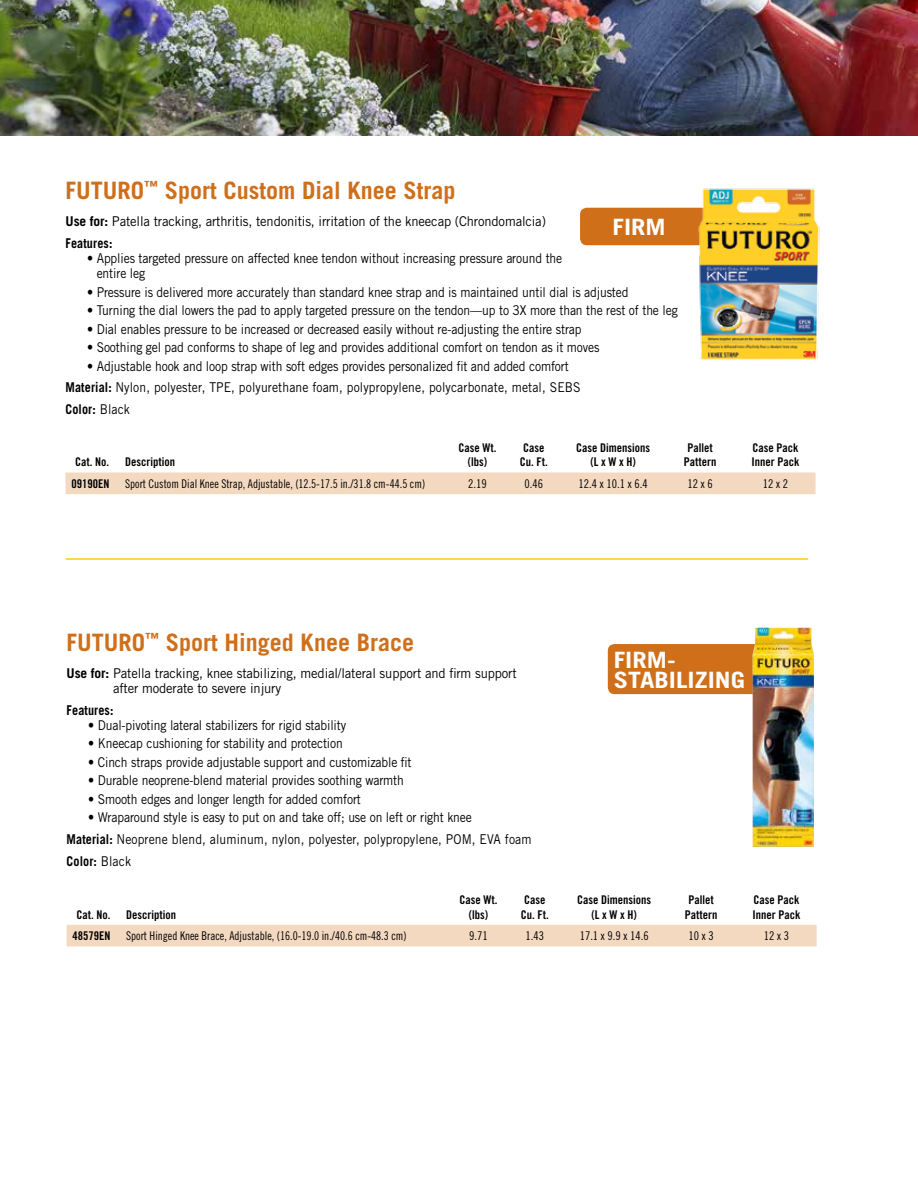
<style>
.page{position:relative;width:918px;height:1188px;background:#fff}
.page>*{position:absolute;margin:0;border:0;box-sizing:border-box;transform-origin:0 0}
.t1{font:700 24px "Trade Gothic";color:#d06f1a}
.t2{font:700 22.5px/19.5px "Trade Gothic";color:#fff;scale:1.15 1}
.t3{font:13.5px/21.8px "Trade Gothic";letter-spacing:-.01em;color:#000;scale:.9 1}
.t4{font:13.5px/21.8px "Trade Gothic";letter-spacing:-.01em;color:#000;scale:.96 1}
.t5{font:13.5px/21.8px "Trade Gothic";letter-spacing:.01em;color:#000;scale:.9 1}
.t6{font:700 13.5px "Trade Gothic";letter-spacing:.01em;color:#000;scale:.9 1}
.t7{font:12px/14.4px "Trade Gothic Bold Cond Twenty";color:#000;text-align:center}
.t8{font:12px "Trade Gothic Cond Eighteen";color:#000;scale:.95 1}
.t9{font:12px "Trade Gothic Cond Eighteen";color:#000}
.s1{font-weight:700}
</style>
<div class="page">
<div style="left:580px;top:208px;width:150px;height:37px;background:#d06f1a;border-radius:7px"></div>
<hr style="left:66px;top:558px;width:742px;height:2px;background:#ffce00">
<div style="left:66px;top:472px;width:750px;height:22px;background:#f4d9c1"></div>
<div style="left:608px;top:644px;width:168px;height:50px;background:#d06f1a;border-radius:7px"></div>
<div style="left:67px;top:925px;width:750px;height:21px;background:#f4d9c1"></div>
<img style="left:753px;top:628px;width:61px;height:219px">
<img style="left:0;top:0;width:918px;height:136px">
<img style="left:697px;top:188px;width:123px;height:172px">
<h1 class="t1" style="left:66px;top:175px;width:392px">FUTURO<sup>™</sup> Sport Custom Dial Knee Strap</h1>
<p class="t4" style="left:66px;top:210px;width:502px"><span class="s1">Use for:</span> Patella tracking, arthritis, tendonitis, irritation of the kneecap (Chrondomalcia)<br><span class="s1">Features:</span></p>
<p class="t3" style="left:97px;top:251px;width:519px;line-height:15px;text-indent:-10px">• Applies targeted pressure on affected knee tendon without increasing pressure around the entire leg</p>
<p class="t3" style="left:87px;top:281px;width:603px">• Pressure is delivered more accurately than standard knee strap and is maintained until dial is adjusted</p>
<p class="t3" style="left:87px;top:299px;width:658px">• Turning the dial lowers the pad to apply targeted pressure on the tendon—up to 3X more than the rest of the leg</p>
<p class="t3" style="left:87px;top:318px;width:551px">• Dial enables pressure to be increased or decreased easily without re-adjusting the entire strap</p>
<p class="t3" style="left:87px;top:336px;width:571px">• Soothing gel pad conforms to shape of leg and provides additional comfort on tendon as it moves</p>
<p class="t3" style="left:66px;top:355px;width:574px;text-indent:22px">• Adjustable hook and loop strap with soft edges provides personalized fit and added comfort<br><span class="s1">Material:</span> Nylon, polyester, TPE, polyurethane foam, polypropylene, polycarbonate, metal, SEBS<br><span class="s1">Color:</span> Black</p>
<h2 class="t2" style="left:613px;top:217px;width:31px">firm</h2>
<p class="t7" style="left:75px;top:455px;width:35px">Cat. No.</p>
<p class="t7" style="left:125px;top:455px;width:51px">Description</p>
<p class="t7" style="left:459px;top:441px;width:39px">Case Wt. (lbs)</p>
<p class="t7" style="left:520px;top:441px;width:29px;text-align:left">Case<br>Cu. Ft.</p>
<p class="t7" style="left:576px;top:441px;width:75px">Case Dimensions (L x W x H)</p>
<p class="t7" style="left:684px;top:441px;width:34px">Pallet<br>Pattern</p>
<p class="t7" style="left:751px;top:441px;width:49px;text-align:left">Case Pack<br>Inner Pack</p>
<p class="t7" style="left:71px;top:476px;width:39px">09190EN</p>
<p class="t8" style="left:125px;top:477px;width:317px">Sport Custom Dial Knee Strap, Adjustable, (12.5-17.5 in./31.8 cm-44.5 cm)</p>
<p class="t9" style="left:468px;top:477px;width:20px">2.19</p>
<p class="t9" style="left:525px;top:477px;width:20px">0.46</p>
<p class="t9" style="left:579px;top:477px;width:71px">12.4 x 10.1 x 6.4</p>
<p class="t9" style="left:687px;top:477px;width:27px">12 x 6</p>
<p class="t9" style="left:763px;top:477px;width:27px">12 x 2</p>
<h1 class="t1" style="left:67px;top:627px;width:349px">FUTURO<sup>™</sup> Sport Hinged Knee Brace</h1>
<p class="t4" style="left:113px;top:666px;width:422px;line-height:15px;text-indent:-46px"><span class="s1">Use for:</span> Patella tracking, knee stabilizing, medial/lateral support and firm support after moderate to severe injury</p>
<p class="t6" style="left:67px;top:702px;width:54px">Features:</p>
<p class="t3" style="left:88px;top:714px;width:288px">• Dual-pivoting lateral stabilizers for rigid stability</p>
<p class="t3" style="left:88px;top:733px;width:285px">• Kneecap cushioning for stability and protection</p>
<p class="t3" style="left:88px;top:751px;width:361px">• Cinch straps provide adjustable support and customizable fit</p>
<p class="t3" style="left:88px;top:770px;width:352px">• Durable neoprene-blend material provides soothing warmth</p>
<p class="t3" style="left:88px;top:788px;width:305px">• Smooth edges and longer length for added comfort</p>
<p class="t5" style="left:67px;top:807px;width:518px;text-indent:22px">• Wraparound style is easy to put on and take off; use on left or right knee<br><span class="s1">Material:</span> Neoprene blend, aluminum, nylon, polyester, polypropylene, pom, EVA foam<br><span class="s1">Color:</span> Black</p>
<h2 class="t2" style="left:614px;top:650px;width:116px">firm&shy;stabilizing</h2>
<p class="t7" style="left:76px;top:907px;width:35px">Cat. No.</p>
<p class="t7" style="left:126px;top:907px;width:51px">Description</p>
<p class="t7" style="left:460px;top:893px;width:39px">Case Wt. (lbs)</p>
<p class="t7" style="left:521px;top:893px;width:29px;text-align:left">Case<br>Cu. Ft.</p>
<p class="t7" style="left:577px;top:893px;width:75px">Case Dimensions (L x W x H)</p>
<p class="t7" style="left:685px;top:893px;width:34px">Pallet<br>Pattern</p>
<p class="t7" style="left:753px;top:893px;width:49px;text-align:left">Case Pack<br>Inner Pack</p>
<p class="t7" style="left:73px;top:929px;width:39px">48579EN</p>
<p class="t8" style="left:126px;top:929px;width:297px">Sport Hinged Knee Brace, Adjustable, (16.0-19.0 in./40.6 cm-48.3 cm)</p>
<p class="t9" style="left:469px;top:929px;width:20px">9.71</p>
<p class="t9" style="left:526px;top:929px;width:20px">1.43</p>
<p class="t9" style="left:580px;top:929px;width:71px">17.1 x 9.9 x 14.6</p>
<p class="t9" style="left:689px;top:929px;width:27px">10 x 3</p>
<p class="t9" style="left:764px;top:929px;width:27px">12 x 3</p>
</div>
